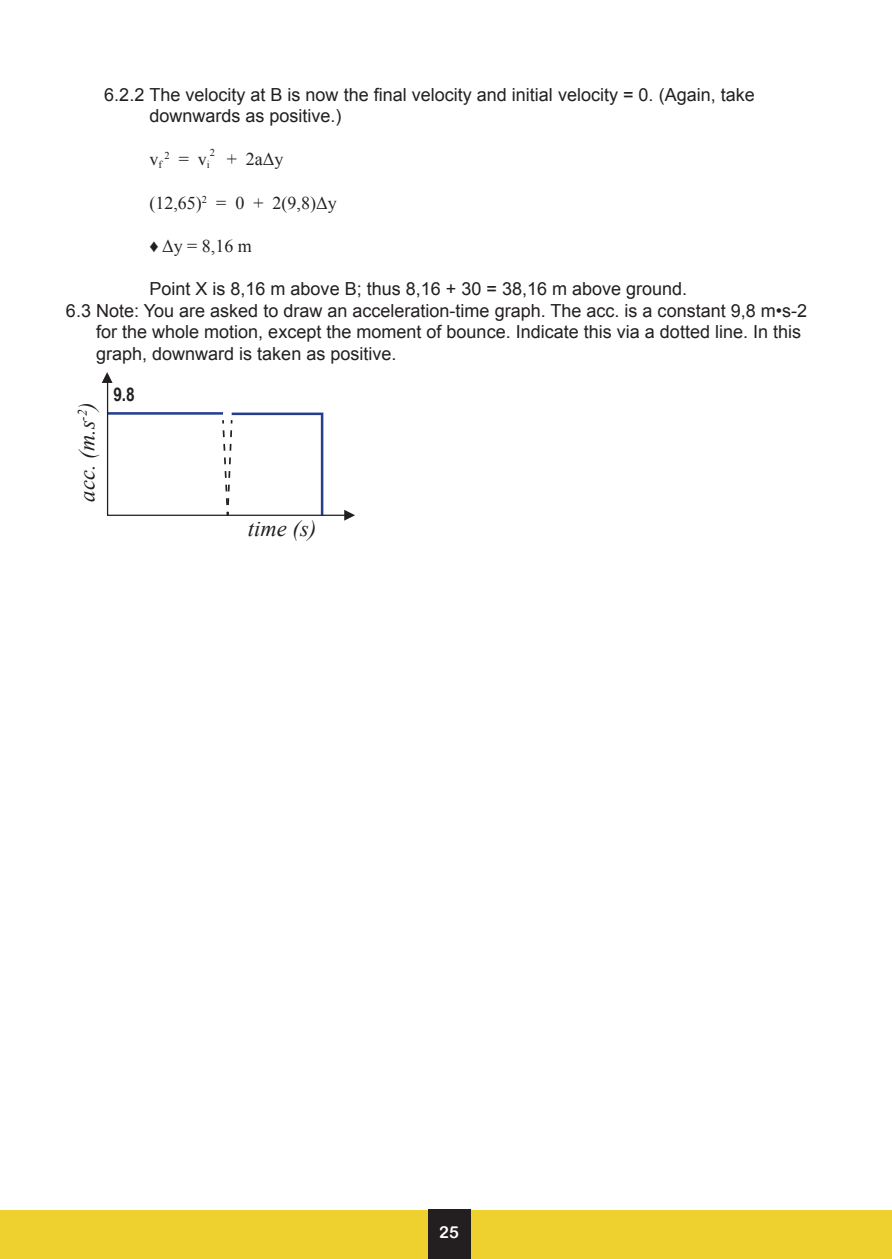
<style>
.page{position:relative;width:892px;height:1259px;background:#fff}
.page>*{position:absolute;margin:0;border:0;box-sizing:border-box;transform-origin:0 0}
.Paragraph_Style_MAIN{font:italic 22.65px "Times New Roman";color:#231f20}
.Paragraph_Style_MAIN-2{font:700 18.9px "Arial Narrow";color:#231f20}
.Paragraph_Style_MAIN-3{font:18px/21.6px "Arial";color:#231f20}
.Paragraph_Style_MAIN-4{font:18px "Times New Roman";color:#231f20}
.t1{font:16.5px "Arial Rounded MT Bold";color:#fff}
.Paragraph_Style_MAIN-5{font:10.5px "Times New Roman";color:#231f20}
.s1{font-size:18px}
</style>
<div class="page">
<div style="left:0;top:1210px;width:891px;height:49px;background:#eed12e"></div>
<div style="left:427px;top:1210px;width:43px;height:49px;background:#231f20"></div>
<svg style="left:102px;top:372px;width:253px;height:149px"></svg>
<p class="Paragraph_Style_MAIN-3" style="left:149px;top:84px;width:606px;text-indent:-45px">6.2.2 The velocity at B is now the final velocity and initial velocity = 0. (Again, take downwards as positive.)</p>
<p class="Paragraph_Style_MAIN-4" style="left:149px;top:147px;width:14px">v<sub>f</sub></p>
<p class="Paragraph_Style_MAIN-5" style="left:164px;top:153px;width:47px">2 <span class="s1">= v</span>i</p>
<p class="Paragraph_Style_MAIN-5" style="left:210px;top:146px;width:7px">2</p>
<p class="Paragraph_Style_MAIN-4" style="left:227px;top:147px;width:58px">+ 2aΔy</p>
<p class="Paragraph_Style_MAIN-4" style="left:149px;top:190px;width:189px">(12,65)<sup>2</sup> = 0 + 2(9,8)Δy</p>
<p class="Paragraph_Style_MAIN-4" style="left:149px;top:234px;width:104px">♦ Δy = 8,16 m</p>
<p class="Paragraph_Style_MAIN-3" style="left:149px;top:278px;width:539px">Point X is 8,16 m above B; thus 8,16 + 30 = 38,16 m above ground.</p>
<p class="Paragraph_Style_MAIN-3" style="left:96px;top:300px;width:712px;text-indent:-30px">6.3 Note: You are asked to draw an acceleration-time graph. The acc. is a constant 9,8 m•s-2 for the whole motion, except the moment of bounce. Indicate this via a dotted line. In this graph, downward is taken as positive.</p>
<p class="Paragraph_Style_MAIN" style="left:71px;top:502px;width:103px;rotate:-90deg">acc. (m.s<sup>-2</sup>)</p>
<p class="Paragraph_Style_MAIN-2" style="left:113px;top:380px;width:23px">9.8</p>
<p class="Paragraph_Style_MAIN" style="left:248px;top:513px;width:70px">time (s)</p>
<p class="t1" style="left:439px;top:1223px;width:21px">25</p>
</div>
